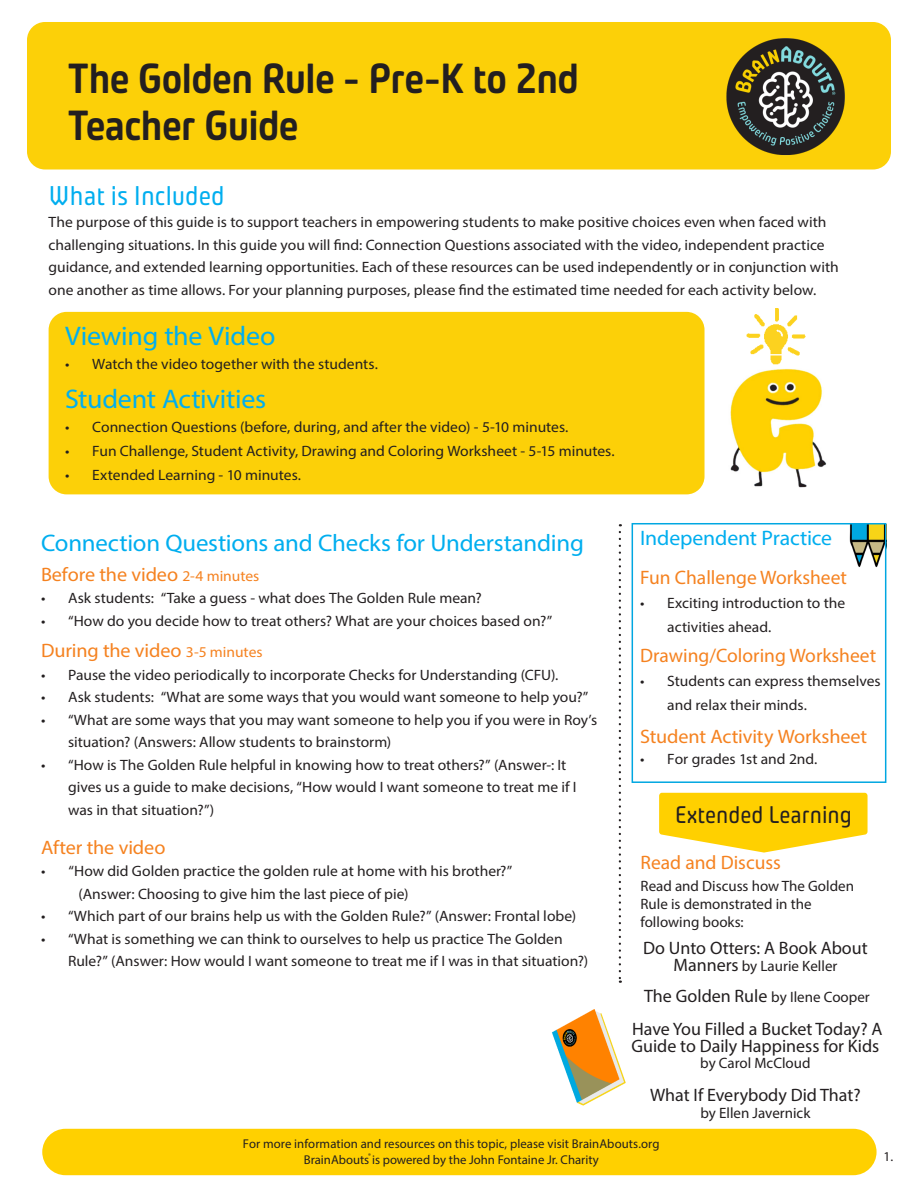
<style>
.page{position:relative;width:918px;height:1188px;background:#fff}
.page>*{position:absolute;margin:0;border:0;box-sizing:border-box;transform-origin:0 0}
.t1{font:700 42px "Plau Test";letter-spacing:-.03em;color:#231f20}
.t2{font:27px "Myriad Pro";letter-spacing:-.01em;color:#00aeef;scale:1.04 1}
.t3{font:27px "Plau Test";color:#00aeef}
.t4{font:24px "Myriad Pro";letter-spacing:-.005em;color:#00aeef;scale:1.04 1}
.t5{font:24px "Plau Test";color:#231f20}
.t6{font:21px "Myriad Pro";letter-spacing:-.005em;color:#00aeef;scale:1.04 1}
.t7{font:19.5px "Myriad Pro";color:#f58220;scale:1.04 1}
.t8{font:19.5px "Myriad Pro";color:#f58220}
.t9{font:18px/16.5px "Myriad Pro";color:#231f20}
.t10{font:15px/22.5px "Myriad Pro";color:#231f20;scale:1.04 1}
.t11{font:15px/18px "Myriad Pro";color:#231f20}
.t12{font:13.5px "Myriad Pro";color:#231f20}
.t13{font:12.75px "Myriad Pro";letter-spacing:.005em;color:#231f20}
.t14{font:6.75px "Myriad Pro";color:#231f20}
.s1{font-size:15px}
.s2{font-size:18px}
</style>
<div class="page">
<img style="left:849px;top:526px;width:34px;height:42px">
<img style="left:552px;top:1009px;width:74px;height:97px">
<div style="left:49px;top:312px;width:656px;height:182px;background:#fcd008;border-radius:18px"></div>
<div style="left:27px;top:22px;width:864px;height:147px;background:#fcd008;border-radius:18px"></div>
<img style="left:746px;top:309px;width:60px;height:56px">
<div style="left:632px;top:523px;width:254px;height:260px;border:2px solid #00a7e1"></div>
<div style="left:42px;top:1129px;width:835px;height:46px;background:#ffd000;border-radius:23px"></div>
<img style="left:691px;top:38px;width:169px;height:132px">
<svg style="left:619px;top:532px;width:2px;height:451px"></svg>
<svg style="left:659px;top:793px;width:209px;height:60px"></svg>
<img style="left:730px;top:369px;width:97px;height:119px">
<p class="t1" style="left:68px;top:63px;width:513px">The Golden Rule - Pre-K to 2nd</p>
<p class="t1" style="left:68px;top:110px;width:233px">Teacher Guide</p>
<p class="t3" style="left:49px;top:185px;width:177px">What is Included</p>
<p class="t10" style="left:49px;top:211px;width:761px">The purpose of this guide is to support teachers in empowering students to make positive choices even when faced with challenging situations. In this guide you will find: Connection Questions associated with the video, independent practice guidance, and extended learning opportunities. Each of these resources can be used independently or in conjunction with one another as time allows. For your planning purposes, please find the estimated time needed for each activity below.</p>
<p class="t2" style="left:65px;top:319px;width:204px">Viewing the Video</p>
<p class="t10" style="left:65px;top:352px;width:302px">• Watch the video together with the students.</p>
<p class="t2" style="left:65px;top:382px;width:195px">Student Activities</p>
<p class="t10" style="left:65px;top:415px;width:485px">• Connection Questions (before, during, and after the video) - 5-10 minutes.</p>
<p class="t10" style="left:65px;top:439px;width:530px">• Fun Challenge, Student Activity, Drawing and Coloring Worksheet - 5-15 minutes.</p>
<p class="t10" style="left:65px;top:463px;width:228px">• Extended Learning - 10 minutes.</p>
<p class="t6" style="left:640px;top:525px;width:186px">Independent Practice</p>
<p class="t8" style="left:640px;top:566px;width:208px">Fun Challenge Worksheet</p>
<p class="t10" style="left:667px;top:591px;width:173px;line-height:24px;text-indent:-27px">• Exciting introduction to the activities ahead.</p>
<p class="t8" style="left:640px;top:644px;width:237px">Drawing/Coloring Worksheet</p>
<p class="t10" style="left:667px;top:669px;width:207px;line-height:24px;text-indent:-27px">• Students can express themselves and relax their minds.</p>
<p class="t7" style="left:640px;top:725px;width:220px">Student Activity Worksheet</p>
<p class="t10" style="left:640px;top:748px;width:172px">• For grades 1st and 2nd.</p>
<p class="t5" style="left:675px;top:806px;width:179px">Extended Learning</p>
<p class="t8" style="left:641px;top:850px;width:142px">Read and Discuss</p>
<p class="t11" style="left:641px;top:877px;width:215px">Read and Discuss how The Golden<br>Rule is demonstrated in the</p>
<p class="t11" style="left:641px;top:913px;width:105px">following books:</p>
<p class="t4" style="left:41px;top:528px;width:524px">Connection Questions and Checks for Understanding</p>
<p class="t7" style="left:41px;top:562px;width:211px">Before the video <span class="s1">2-4 minutes</span></p>
<p class="t10" style="left:41px;top:587px;width:425px">• Ask students: “Take a guess - what does The Golden Rule mean?</p>
<p class="t10" style="left:41px;top:609px;width:493px">• “How do you decide how to treat others? What are your choices based on?”</p>
<p class="t7" style="left:41px;top:639px;width:215px">During the video <span class="s1">3-5 minutes</span></p>
<p class="t10" style="left:41px;top:663px;width:499px">• Pause the video periodically to incorporate Checks for Understanding (CFU).</p>
<p class="t10" style="left:41px;top:686px;width:528px">• Ask students: “What are some ways that you would want someone to help you?”</p>
<p class="t10" style="left:68px;top:708px;width:510px;text-indent:-27px">• “What are some ways that you may want someone to help you if you were in Roy’s situation? (Answers: Allow students to brainstorm)</p>
<p class="t10" style="left:68px;top:753px;width:491px;text-indent:-27px">• “How is The Golden Rule helpful in knowing how to treat others?” (Answer-: It gives us a guide to make decisions, “How would I want someone to treat me if I was in that situation?”)</p>
<p class="t7" style="left:41px;top:835px;width:121px">After the video</p>
<p class="t10" style="left:41px;top:860px;width:455px">• “How did Golden practice the golden rule at home with his brother?”</p>
<p class="t10" style="left:79px;top:882px;width:319px">(Answer: Choosing to give him the last piece of pie)</p>
<p class="t10" style="left:41px;top:905px;width:516px">• “Which part of our brains help us with the Golden Rule?” (Answer: Frontal lobe)</p>
<p class="t10" style="left:68px;top:927px;width:502px;text-indent:-27px">• “What is something we can think to ourselves to help us practice The Golden<br>Rule?” (Answer: How would I want someone to treat me if I was in that situation?)</p>
<p class="t9" style="left:643px;top:940px;width:226px">Do Unto Otters: A Book About</p>
<p class="t11" style="left:673px;top:957px;width:166px"><span class="s2">Manners</span> by Laurie Keller</p>
<p class="t9" style="left:644px;top:988px;width:227px">The Golden Rule <span class="s1">by Ilene Cooper</span></p>
<p class="t9" style="left:631px;top:1021px;width:253px">Have You Filled a Bucket Today? A<br>Guide to Daily Happiness for Kids</p>
<p class="t11" style="left:700px;top:1054px;width:112px">by Carol McCloud</p>
<p class="t9" style="left:650px;top:1087px;width:212px">What If Everybody Did That?</p>
<p class="t11" style="left:700px;top:1104px;width:111px">by Ellen Javernick</p>
<p class="t13" style="left:243px;top:1136px;width:418px">For more information and resources on this topic, please visit BrainAbouts.org</p>
<p class="t13" style="left:304px;top:1152px;width:297px">BrainAbouts is powered by the John Fontaine Jr. Charity</p>
<p class="t12" style="left:883px;top:1148px;width:11px">1.</p>
<p class="t14" style="left:368px;top:1152px;width:4px">®</p>
</div>
